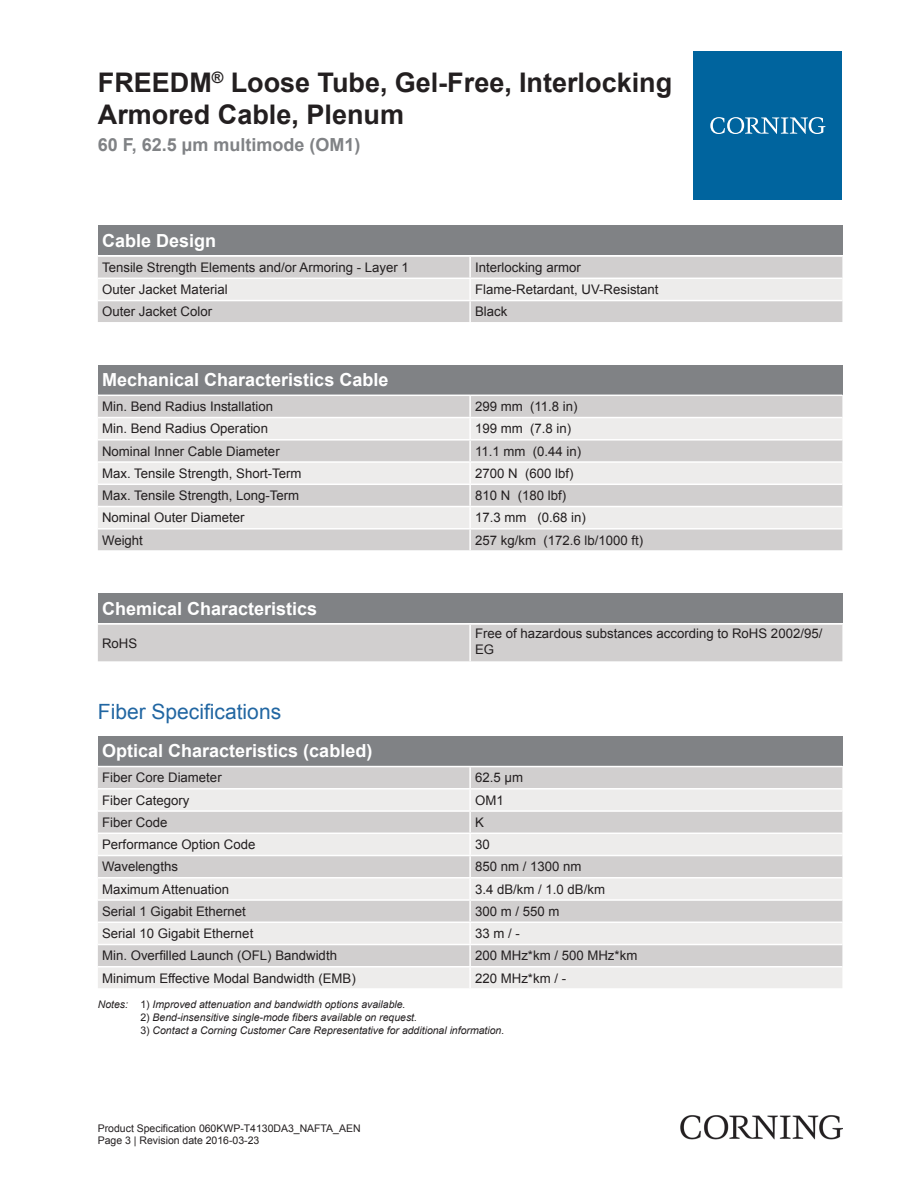
<style>
.page{position:relative;width:919px;height:1187px;background:#fff}
.page>*{position:absolute;margin:0;border:0;box-sizing:border-box;transform-origin:0 0}
.t1{font:700 27px/32.4px "Arial";color:#231f20}
.t2{font:21px "Arial";color:#2166a2}
.t3{font:700 18px "Arial";color:#fff}
.t4{font:700 18px "Arial";color:#808285}
.t5{font:13.2px/15.9px "Arial";color:#231f20}
.t6{font:italic 10.5px "Arial";color:#231f20}
.t7{font:10.5px/12.6px "Arial";color:#231f20}
.s1{font-style:normal}
</style>
<div class="page">
<div style="left:98px;top:225px;width:744px;height:30px;background:#808285"></div>
<div style="left:98px;top:257px;width:744px;height:65px;background:#d1cfcf"></div>
<div style="left:98px;top:279px;width:744px;height:21px;background:#edeceb"></div>
<hr style="left:469px;top:257px;width:2px;height:20px;background:#fff">
<hr style="left:469px;top:279px;width:2px;height:21px;background:#fff">
<hr style="left:469px;top:301px;width:2px;height:21px;background:#fff">
<hr style="left:98px;top:277px;width:372px;height:2px;background:#fff">
<hr style="left:470px;top:277px;width:372px;height:2px;background:#fff">
<hr style="left:98px;top:300px;width:372px;height:1px;background:#fff">
<hr style="left:470px;top:300px;width:372px;height:1px;background:#fff">
<div style="left:98px;top:365px;width:744px;height:29px;background:#808285"></div>
<div style="left:98px;top:396px;width:744px;height:154px;background:#d1cfcf"></div>
<svg style="left:98px;top:418px;width:744px;height:110px;background:#e2e0e0"></svg>
<hr style="left:469px;top:396px;width:2px;height:21px;background:#fff">
<hr style="left:469px;top:418px;width:2px;height:21px;background:#fff">
<hr style="left:469px;top:440px;width:2px;height:21px;background:#fff">
<hr style="left:469px;top:463px;width:2px;height:20px;background:#fff">
<hr style="left:469px;top:485px;width:2px;height:20px;background:#fff">
<hr style="left:469px;top:507px;width:2px;height:21px;background:#fff">
<hr style="left:469px;top:529px;width:2px;height:21px;background:#fff">
<hr style="left:98px;top:417px;width:372px;height:1px;background:#fff">
<hr style="left:470px;top:417px;width:372px;height:1px;background:#fff">
<hr style="left:98px;top:439px;width:372px;height:1px;background:#fff">
<hr style="left:470px;top:439px;width:372px;height:1px;background:#fff">
<hr style="left:98px;top:461px;width:372px;height:2px;background:#fff">
<hr style="left:470px;top:461px;width:372px;height:2px;background:#fff">
<hr style="left:98px;top:483px;width:372px;height:2px;background:#fff">
<hr style="left:470px;top:483px;width:372px;height:2px;background:#fff">
<hr style="left:98px;top:505px;width:372px;height:2px;background:#fff">
<hr style="left:470px;top:505px;width:372px;height:2px;background:#fff">
<hr style="left:98px;top:528px;width:372px;height:1px;background:#fff">
<hr style="left:470px;top:528px;width:372px;height:1px;background:#fff">
<div style="left:98px;top:593px;width:744px;height:30px;background:#808285"></div>
<div style="left:98px;top:624px;width:744px;height:37px;background:#d1cfcf"></div>
<hr style="left:469px;top:624px;width:2px;height:37px;background:#fff">
<div style="left:98px;top:736px;width:744px;height:29px;background:#808285"></div>
<div style="left:98px;top:767px;width:744px;height:21px;background:#d1cfcf"></div>
<svg style="left:98px;top:790px;width:744px;height:198px;background:#e1dfdf"></svg>
<hr style="left:469px;top:767px;width:2px;height:21px;background:#fff">
<hr style="left:469px;top:789px;width:2px;height:21px;background:#fff">
<hr style="left:469px;top:811px;width:2px;height:21px;background:#fff">
<hr style="left:469px;top:834px;width:2px;height:20px;background:#fff">
<hr style="left:469px;top:856px;width:2px;height:21px;background:#fff">
<hr style="left:469px;top:878px;width:2px;height:21px;background:#fff">
<hr style="left:469px;top:900px;width:2px;height:21px;background:#fff">
<hr style="left:469px;top:922px;width:2px;height:21px;background:#fff">
<hr style="left:469px;top:945px;width:2px;height:20px;background:#fff">
<hr style="left:469px;top:967px;width:2px;height:21px;background:#fff">
<hr style="left:98px;top:810px;width:372px;height:1px;background:#fff">
<hr style="left:470px;top:810px;width:372px;height:1px;background:#fff">
<hr style="left:98px;top:832px;width:372px;height:2px;background:#fff">
<hr style="left:470px;top:832px;width:372px;height:2px;background:#fff">
<hr style="left:98px;top:854px;width:372px;height:2px;background:#fff">
<hr style="left:470px;top:854px;width:372px;height:2px;background:#fff">
<hr style="left:98px;top:877px;width:372px;height:1px;background:#fff">
<hr style="left:470px;top:877px;width:372px;height:1px;background:#fff">
<hr style="left:98px;top:899px;width:372px;height:1px;background:#fff">
<hr style="left:470px;top:899px;width:372px;height:1px;background:#fff">
<hr style="left:98px;top:921px;width:372px;height:1px;background:#fff">
<hr style="left:470px;top:921px;width:372px;height:1px;background:#fff">
<hr style="left:98px;top:943px;width:372px;height:2px;background:#fff">
<hr style="left:470px;top:943px;width:372px;height:2px;background:#fff">
<hr style="left:98px;top:965px;width:372px;height:2px;background:#fff">
<hr style="left:470px;top:965px;width:372px;height:2px;background:#fff">
<div style="left:693px;top:51px;width:149px;height:149px;background:#00649e"></div>
<svg style="left:710px;top:117px;width:115px;height:17px"></svg>
<img style="left:680px;top:1115px;width:162px;height:24px">
<h1 class="t1" style="left:98px;top:67px;width:576px">FREEDM<sup>®</sup> Loose Tube, Gel-Free, Interlocking<br>Armored Cable, Plenum</h1>
<h3 class="t4" style="left:98px;top:132px;width:264px">60 F, 62.5 µm multimode (OM1)</h3>
<h3 class="t3" style="left:102px;top:228px;width:116px">Cable Design</h3>
<p class="t5" style="left:102px;top:259px;width:308px">Tensile Strength Elements and/or Armoring - Layer 1</p>
<p class="t5" style="left:475px;top:259px;width:107px">Interlocking armor</p>
<p class="t5" style="left:102px;top:282px;width:127px">Outer Jacket Material</p>
<p class="t5" style="left:475px;top:282px;width:185px">Flame-Retardant, UV-Resistant</p>
<p class="t5" style="left:102px;top:304px;width:112px">Outer Jacket Color</p>
<p class="t5" style="left:475px;top:304px;width:34px">Black</p>
<h3 class="t3" style="left:102px;top:368px;width:288px">Mechanical Characteristics Cable</h3>
<p class="t5" style="left:102px;top:398px;width:172px">Min. Bend Radius Installation</p>
<p class="t5" style="left:475px;top:398px;width:104px">299 mm (11.8 in)</p>
<p class="t5" style="left:102px;top:421px;width:167px">Min. Bend Radius Operation</p>
<p class="t5" style="left:475px;top:421px;width:98px">199 mm (7.8 in)</p>
<p class="t5" style="left:102px;top:443px;width:179px">Nominal Inner Cable Diameter</p>
<p class="t5" style="left:475px;top:443px;width:108px">11.1 mm (0.44 in)</p>
<p class="t5" style="left:102px;top:465px;width:201px">Max. Tensile Strength, Short-Term</p>
<p class="t5" style="left:475px;top:465px;width:100px">2700 N (600 lbf)</p>
<p class="t5" style="left:102px;top:487px;width:199px">Max. Tensile Strength, Long-Term</p>
<p class="t5" style="left:475px;top:487px;width:92px">810 N (180 lbf)</p>
<p class="t5" style="left:102px;top:510px;width:144px">Nominal Outer Diameter</p>
<p class="t5" style="left:475px;top:510px;width:112px">17.3 mm (0.68 in)</p>
<p class="t5" style="left:102px;top:532px;width:42px">Weight</p>
<p class="t5" style="left:475px;top:532px;width:170px">257 kg/km (172.6 lb/1000 ft)</p>
<h3 class="t3" style="left:102px;top:596px;width:217px">Chemical Characteristics</h3>
<p class="t5" style="left:102px;top:635px;width:37px">RoHS</p>
<p class="t5" style="left:475px;top:626px;width:349px">Free of hazardous substances according to RoHS 2002/95/<br>EG</p>
<h2 class="t2" style="left:98px;top:698px;width:185px">Fiber Specifications</h2>
<h3 class="t3" style="left:102px;top:739px;width:272px">Optical Characteristics (cabled)</h3>
<p class="t5" style="left:102px;top:769px;width:121px">Fiber Core Diameter</p>
<p class="t5" style="left:475px;top:769px;width:49px">62.5 µm</p>
<p class="t5" style="left:102px;top:792px;width:89px">Fiber Category</p>
<p class="t5" style="left:475px;top:792px;width:30px">OM1</p>
<p class="t5" style="left:102px;top:814px;width:67px">Fiber Code</p>
<p class="t5" style="left:475px;top:814px;width:10px">K</p>
<p class="t5" style="left:102px;top:836px;width:155px">Performance Option Code</p>
<p class="t5" style="left:475px;top:836px;width:16px">30</p>
<p class="t5" style="left:102px;top:858px;width:77px">Wavelengths</p>
<p class="t5" style="left:475px;top:858px;width:108px">850 nm / 1300 nm</p>
<p class="t5" style="left:102px;top:881px;width:128px">Maximum Attenuation</p>
<p class="t5" style="left:475px;top:881px;width:131px">3.4 dB/km / 1.0 dB/km</p>
<p class="t5" style="left:102px;top:903px;width:145px">Serial 1 Gigabit Ethernet</p>
<p class="t5" style="left:475px;top:903px;width:86px">300 m / 550 m</p>
<p class="t5" style="left:102px;top:925px;width:153px">Serial 10 Gigabit Ethernet</p>
<p class="t5" style="left:475px;top:925px;width:46px">33 m / -</p>
<p class="t5" style="left:102px;top:947px;width:236px">Min. Overfilled Launch (OFL) Bandwidth</p>
<p class="t5" style="left:475px;top:947px;width:164px">200 MHz*km / 500 MHz*km</p>
<p class="t5" style="left:102px;top:970px;width:255px">Minimum Effective Modal Bandwidth (EMB)</p>
<p class="t5" style="left:475px;top:970px;width:92px">220 MHz*km / -</p>
<p class="t6" style="left:98px;top:997px;width:309px">Notes: <span class="s1">1)</span> Improved attenuation and bandwidth options available.</p>
<p class="t6" style="left:140px;top:1010px;width:278px"><span class="s1">2)</span> Bend-insensitive single-mode fibers available on request.</p>
<p class="t6" style="left:140px;top:1023px;width:365px"><span class="s1">3)</span> Contact a Corning Customer Care Representative for additional information.</p>
<p class="t7" style="left:98px;top:1121px;width:264px">Product Specification 060KWP-T4130DA3_NAFTA_AEN<br>Page 3 | Revision date 2016-03-23</p>
</div>
